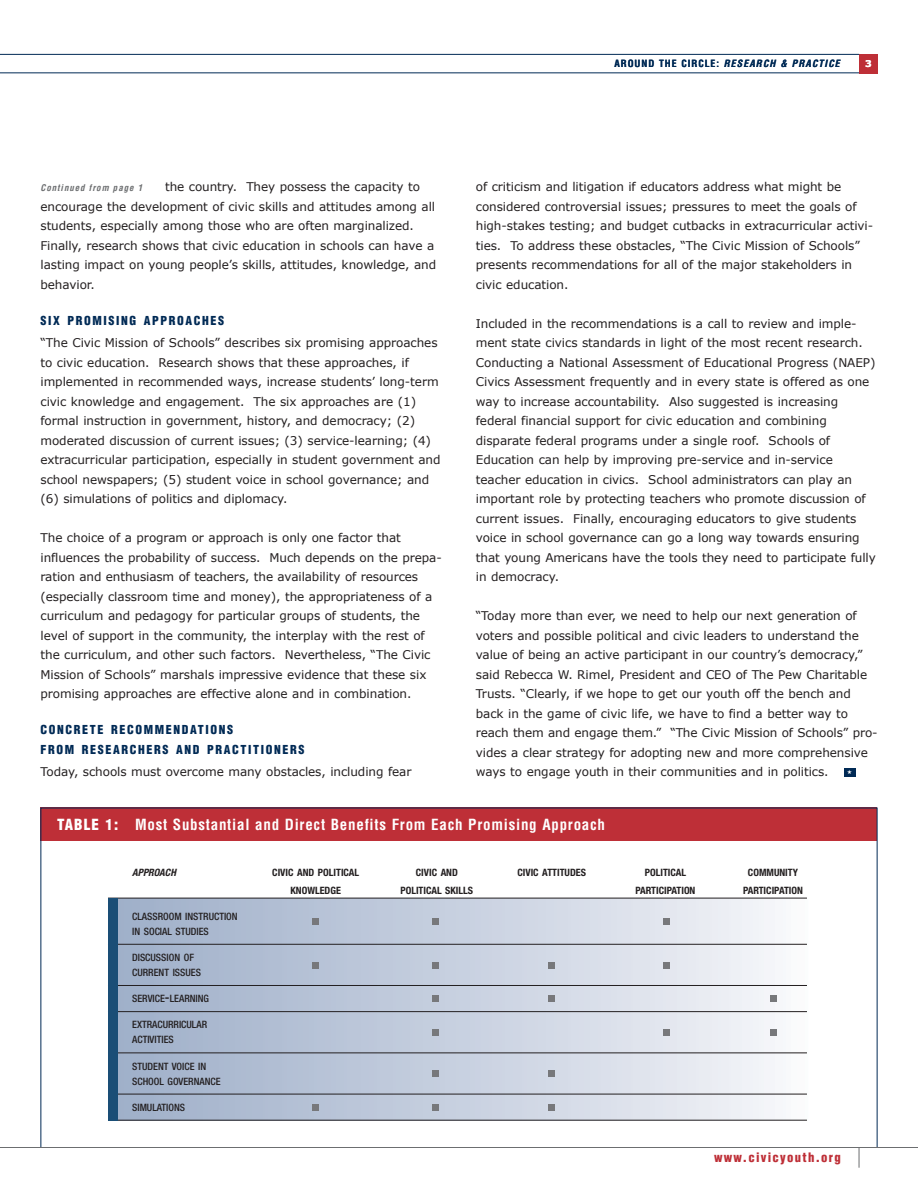
<style>
.page{position:relative;width:918px;height:1188px;background:#fff}
.page>*{position:absolute;margin:0;border:0;box-sizing:border-box;transform-origin:0 0}
.t1{font:700 condensed 15px "Helvetica";letter-spacing:.05em;color:#fff}
.t2{font:900 condensed 12.75px "Helvetica";letter-spacing:.1em;color:#be2f37}
.t3{font:900 condensed 12.15px/19.5px "Helvetica";letter-spacing:.135em;color:#002a55}
.t4{font:12px/19.5px "Verdana";letter-spacing:-.005em;color:#231f20}
.t5{font:500 condensed 10.2px/15px "Helvetica Neue";color:#231f20}
.t6{font:700 condensed 10.2px "Helvetica Neue";color:#231f20}
.t7{font:italic 700 condensed 10.2px "Helvetica Neue";color:#231f20}
.t8{font:italic 700 condensed 9.75px "Helvetica";letter-spacing:.115em;color:#002a55}
.t9{font:700 9.3px "Verdana";color:#fff}
.t10{font:italic 700 condensed 9px "Helvetica";letter-spacing:.1em;color:#6c6e70}
.s1{font-style:normal}
.s2{font-weight:900}
.s3{font-size:13.5px}
</style>
<div class="page">
<div style="left:40px;top:808px;width:838px;height:33px;background:#be2f37"></div>
<svg style="left:859px;top:1148px;width:1px;height:20px"></svg>
<div style="left:859px;top:54px;width:19px;height:19px;background:#be2f37"></div>
<div style="left:844px;top:768px;width:12px;height:8px;background:#002a55"></div>
<hr style="left:0;top:1147px;width:918px;height:1px;background:#6c6e70">
<hr style="left:0;top:72px;width:859px;height:1px;background:#002a55">
<hr style="left:0;top:54px;width:859px;height:1px;background:#002a55">
<div style="left:116px;top:898px;width:692px;height:222px;background:linear-gradient(to right,#9cacc6,#f5f5f8)"></div>
<hr style="left:108px;top:898px;width:699px;height:1px;background:#231f20">
<hr style="left:108px;top:944px;width:699px;height:1px;background:#231f20">
<hr style="left:108px;top:985px;width:699px;height:1px;background:#231f20">
<hr style="left:108px;top:1011px;width:699px;height:1px;background:#231f20">
<hr style="left:108px;top:1053px;width:699px;height:1px;background:#231f20">
<hr style="left:108px;top:1094px;width:699px;height:1px;background:#231f20">
<hr style="left:108px;top:1120px;width:699px;height:1px;background:#231f20">
<div style="left:108px;top:898px;width:9px;height:223px;background:#1a4e76"></div>
<div style="left:313px;top:918px;width:6px;height:7px;background:#77787b"></div>
<div style="left:432px;top:918px;width:7px;height:7px;background:#77787b"></div>
<div style="left:663px;top:918px;width:7px;height:7px;background:#77787b"></div>
<svg style="left:313px;top:962px;width:6px;height:6px"></svg>
<div style="left:432px;top:962px;width:7px;height:6px;background:#77787b"></div>
<div style="left:548px;top:962px;width:7px;height:6px;background:#77787b"></div>
<div style="left:663px;top:962px;width:7px;height:6px;background:#77787b"></div>
<div style="left:432px;top:995px;width:7px;height:7px;background:#77787b"></div>
<div style="left:548px;top:995px;width:7px;height:7px;background:#77787b"></div>
<div style="left:770px;top:995px;width:7px;height:7px;background:#77787b"></div>
<div style="left:432px;top:1029px;width:7px;height:7px;background:#77787b"></div>
<div style="left:663px;top:1029px;width:7px;height:7px;background:#77787b"></div>
<div style="left:770px;top:1029px;width:7px;height:7px;background:#77787b"></div>
<div style="left:432px;top:1070px;width:7px;height:7px;background:#77787b"></div>
<div style="left:548px;top:1070px;width:7px;height:7px;background:#77787b"></div>
<div style="left:313px;top:1104px;width:6px;height:7px;background:#77787b"></div>
<div style="left:432px;top:1104px;width:7px;height:7px;background:#77787b"></div>
<div style="left:548px;top:1104px;width:7px;height:7px;background:#77787b"></div>
<p class="t8" style="left:614px;top:60px;width:227px"><span class="s1">AROUND THE CIRCLE:</span> RESEARCH &amp; PRACTICE</p>
<p class="t9" style="left:865px;top:58px;width:8px">3</p>
<p class="t4" style="left:41px;top:177px;width:397px;text-indent:125px">the country. They possess the capacity to encourage the development of civic skills and attitudes among all students, especially among those who are often marginalized.<br>Finally, research shows that civic education in schools can have a lasting impact on young people’s skills, attitudes, knowledge, and behavior.</p>
<p class="t3" style="left:40px;top:312px;width:185px">SIX PROMISING APPROACHES</p>
<p class="t4" style="left:40px;top:333px;width:402px">“The Civic Mission of Schools” describes six promising approaches to civic education. Research shows that these approaches, if implemented in recommended ways, increase students’ long-term civic knowledge and engagement. The six approaches are (1) formal instruction in government, history, and democracy; (2) moderated discussion of current issues; (3) service-learning; (4) extracurricular participation, especially in student government and school newspapers; (5) student voice in school governance; and (6) simulations of politics and diplomacy.</p>
<p class="t4" style="left:40px;top:528px;width:403px">The choice of a program or approach is only one factor that influences the probability of success. Much depends on the prepa&shy;ration and enthusiasm of teachers, the availability of resources (especially classroom time and money), the appropriateness of a curriculum and pedagogy for particular groups of students, the level of support in the community, the interplay with the rest of the curriculum, and other such factors. Nevertheless, “The Civic Mission of Schools” marshals impressive evidence that these six promising approaches are effective alone and in combination.</p>
<p class="t3" style="left:40px;top:721px;width:266px">CONCRETE RECOMMENDATIONS<br>FROM RESEARCHERS AND PRACTITIONERS</p>
<p class="t4" style="left:40px;top:762px;width:373px">Today, schools must overcome many obstacles, including fear</p>
<p class="t10" style="left:40px;top:184px;width:103px">Continued from page 1</p>
<p class="t4" style="left:476px;top:177px;width:399px">of criticism and litigation if educators address what might be considered controversial issues; pressures to meet the goals of high-stakes testing; and budget cutbacks in extracurricular activi&shy;ties. To address these obstacles, “The Civic Mission of Schools” presents recommendations for all of the major stakeholders in civic education.</p>
<p class="t4" style="left:476px;top:313px;width:402px">Included in the recommendations is a call to review and imple&shy;ment state civics standards in light of the most recent research.<br>Conducting a National Assessment of Educational Progress (NAEP)<br>Civics Assessment frequently and in every state is offered as one way to increase accountability. Also suggested is increasing federal financial support for civic education and combining disparate federal programs under a single roof. Schools of Education can help by improving pre-service and in-service teacher education in civics. School administrators can play an important role by protecting teachers who promote discussion of current issues. Finally, encouraging educators to give students voice in school governance can go a long way towards ensuring that young Americans have the tools they need to participate fully in democracy.</p>
<p class="t4" style="left:476px;top:606px;width:403px">“Today more than ever, we need to help our next generation of voters and possible political and civic leaders to understand the value of being an active participant in our country’s democracy,” said Rebecca W. Rimel, President and CEO of The Pew Charitable Trusts. “Clearly, if we hope to get our youth off the bench and back in the game of civic life, we have to find a better way to reach them and engage them.” “The Civic Mission of Schools” pro&shy;vides a clear strategy for adopting new and more comprehensive ways to engage youth in their communities and in politics.</p>
<p class="t1" style="left:57px;top:819px;width:550px"><span class="s2">TABLE 1:</span> Most Substantial and Direct Benefits From Each Promising Approach</p>
<p class="t7" style="left:132px;top:868px;width:45px">APPROACH</p>
<p class="t6" style="left:272px;top:868px;width:88px">CIVIC AND POLITICAL</p>
<p class="t6" style="left:416px;top:868px;width:44px">CIVIC AND</p>
<p class="t6" style="left:517px;top:868px;width:70px">CIVIC ATTITUDES</p>
<p class="t6" style="left:645px;top:868px;width:43px">POLITICAL</p>
<p class="t6" style="left:748px;top:868px;width:52px">COMMUNITY</p>
<p class="t6" style="left:291px;top:886px;width:52px">KNOWLEDGE</p>
<p class="t6" style="left:400px;top:886px;width:74px">POLITICAL SKILLS</p>
<p class="t6" style="left:635px;top:886px;width:61px">PARTICIPATION</p>
<p class="t6" style="left:743px;top:886px;width:61px">PARTICIPATION</p>
<p class="t5" style="left:132px;top:910px;width:107px">CLASSROOM INSTRUCTION<br>IN SOCIAL STUDIES</p>
<p class="t5" style="left:132px;top:951px;width:70px">DISCUSSION OF<br>CURRENT ISSUES</p>
<p class="t5" style="left:132px;top:992px;width:78px">SERVICE<span class="s3">-</span>LEARNING</p>
<p class="t5" style="left:132px;top:1018px;width:76px">EXTRACURRICULAR<br>ACTIVITIES</p>
<p class="t5" style="left:132px;top:1059px;width:90px">STUDENT VOICE IN<br>SCHOOL GOVERNANCE</p>
<p class="t5" style="left:132px;top:1101px;width:55px">SIMULATIONS</p>
<p class="t2" style="left:714px;top:1152px;width:128px">www.civicyouth.org</p>
</div>
